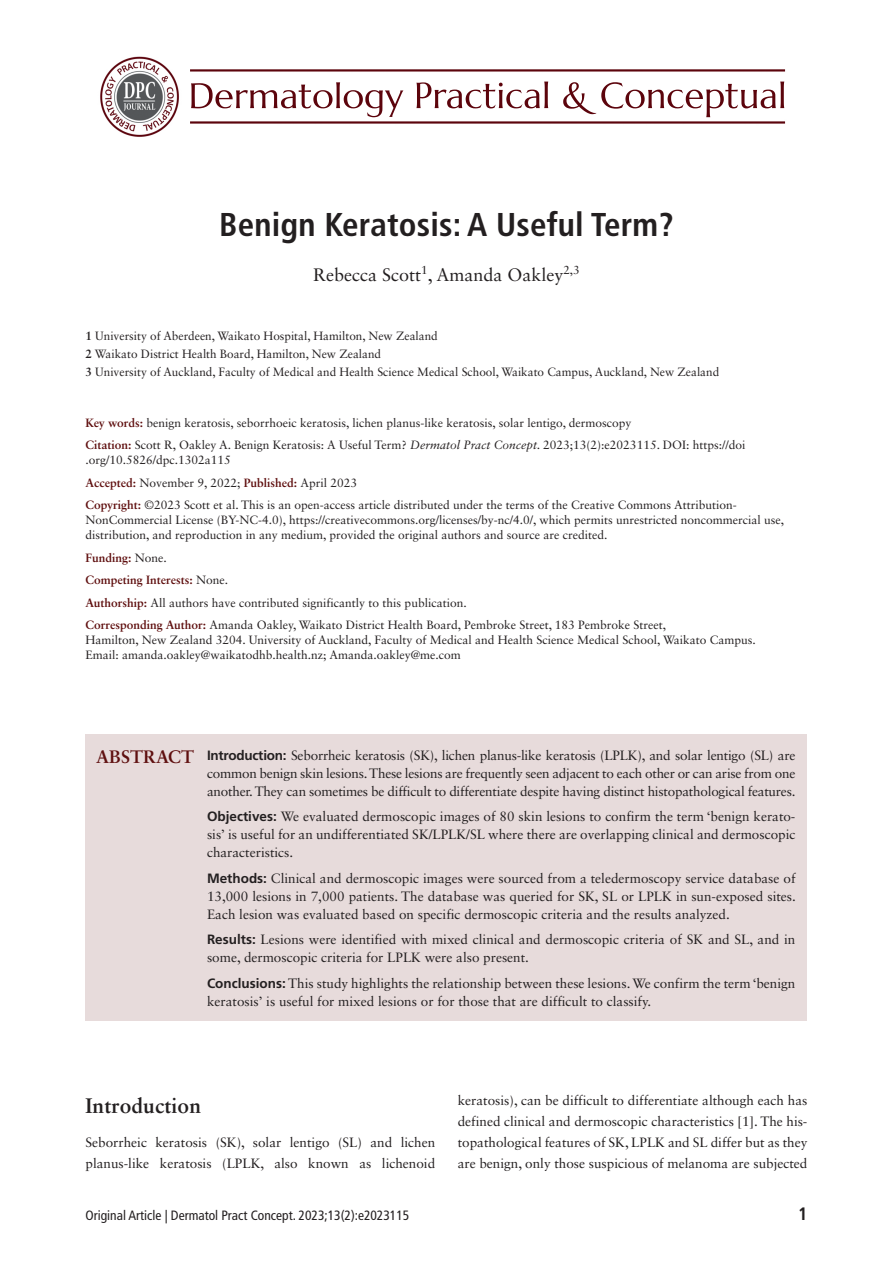
<style>
.page{position:relative;width:893px;height:1263px;background:#fff}
.page>*{position:absolute;margin:0;border:0;box-sizing:border-box;transform-origin:0 0}
.AT{font:700 condensed 33px "Frutiger LT Std";letter-spacing:.005em;color:#231f20}
.t1{font:700 21px "Sabon LT Std";letter-spacing:.005em;color:#231f20}
.AAU{font:18px "Sabon LT Std";color:#231f20}
.ABS_T{font:700 18px "Sabon LT Std";color:#5f0f0f}
.t2{font:700 condensed 18px "Frutiger LT Std";color:#231f20}
.ABS_TXL1{font:13.5px/18px "Sabon LT Std";color:#231f20;text-align:justify}
.TXL{font:13.5px/21px "Sabon LT Std";color:#231f20}
.t3{font:condensed 13.5px "Frutiger LT Std";color:#231f20}
.KW1{font:12px/15px "Sabon LT Std";color:#231f20}
.KW1_L{font:12px/15px "Sabon LT Std";color:#231f20}
.AAI{font:12px "Sabon LT Std";color:#231f20}
.KW{font:12px "Sabon LT Std";color:#231f20}
.KW1-2{font:700 12px "Sabon LT Std";color:#5f0f0f}
.s1{font-weight:700}
.s2{font-weight:700;color:#5f0f0f}
.s3{font-style:italic}
.s4{font-weight:400;color:#231f20}
.s5{font-family:"Frutiger LT Std";font-weight:700}
</style>
<div class="page">
<img style="left:100px;top:56px;width:686px;height:81px">
<img style="left:544px;top:82px;width:240px;height:32px">
<div style="left:86px;top:734px;width:721px;height:287px;background:#e7dbdb"></div>
<p class="AT" style="left:219px;top:205px;width:456px">Benign Keratosis: A Useful Term?</p>
<p class="AAU" style="left:313px;top:264px;width:268px">Rebecca Scott<sup>1</sup>, Amanda Oakley<sup>2,3</sup></p>
<p class="AAI" style="left:86px;top:328px;width:354px"><span class="s1">1</span> University of Aberdeen, Waikato Hospital, Hamilton, New Zealand</p>
<p class="AAI" style="left:86px;top:346px;width:297px"><span class="s1">2</span> Waikato District Health Board, Hamilton, New Zealand</p>
<p class="AAI" style="left:86px;top:364px;width:635px"><span class="s1">3</span> University of Auckland, Faculty of Medical and Health Science Medical School, Waikato Campus, Auckland, New Zealand</p>
<p class="KW" style="left:86px;top:415px;width:548px"><span class="s2">Key words:</span> benign keratosis, seborrhoeic keratosis, lichen planus-like keratosis, solar lentigo, dermoscopy</p>
<p class="KW1" style="left:86px;top:437px;width:662px"><span class="s2">Citation:</span> Scott R, Oakley A. Benign Keratosis: A Useful Term? <span class="s3">Dermatol Pract Concept.</span> 2023;13(2):e2023115. DOI: https://doi .org/10.5826/dpc.1302a115</p>
<p class="KW1" style="left:86px;top:475px;width:273px"><span class="s2">Accepted:</span> November 9, 2022; <span class="s2">Published:</span> April 2023</p>
<p class="KW1" style="left:86px;top:497px;width:700px"><span class="s2">Copyright:</span> ©2023 Scott et al. This is an open-access article distributed under the terms of the Creative Commons Attribution-<br>NonCommercial License (BY-NC-4.0), https://creativecommons.org/licenses/by-nc/4.0/, which permits unrestricted noncommercial use, distribution, and reproduction in any medium, provided the original authors and source are credited.</p>
<p class="KW1-2" style="left:86px;top:550px;width:83px">Funding: <span class="s4">None.</span></p>
<p class="KW1-2" style="left:86px;top:573px;width:144px">Competing Interests: <span class="s4">None.</span></p>
<p class="KW1" style="left:86px;top:595px;width:383px"><span class="s2">Authorship:</span> All authors have contributed significantly to this publication.</p>
<p class="KW1_L" style="left:86px;top:617px;width:672px"><span class="s2">Corresponding Author:</span> Amanda Oakley, Waikato District Health Board, Pembroke Street, 183 Pembroke Street,<br>Hamilton, New Zealand 3204. University of Auckland, Faculty of Medical and Health Science Medical School, Waikato Campus.<br>Email: amanda.oakley@waikatodhb.health.nz; Amanda.oakley@me.com</p>
<p class="ABS_T" style="left:96px;top:746px;width:100px">ABSTRACT</p>
<p class="ABS_TXL1" style="left:207px;top:746px;width:590px"><span class="s5">Introduction:</span> Seborrheic keratosis (SK), lichen planus-like keratosis (LPLK), and solar lentigo (SL) are common benign skin lesions. These lesions are frequently seen adjacent to each other or can arise from one another. They can sometimes be difficult to differentiate despite having distinct histopathological features.</p>
<p class="ABS_TXL1" style="left:207px;top:807px;width:590px"><span class="s5">Objectives:</span> We evaluated dermoscopic images of 80 skin lesions to confirm the term ‘benign kerato&shy;sis’ is useful for an undifferentiated SK/LPLK/SL where there are overlapping clinical and dermoscopic characteristics.</p>
<p class="ABS_TXL1" style="left:207px;top:869px;width:590px"><span class="s5">Methods:</span> Clinical and dermoscopic images were sourced from a teledermoscopy service database of 13,000 lesions in 7,000 patients. The database was queried for SK, SL or LPLK in sun-exposed sites.<br>Each lesion was evaluated based on specific dermoscopic criteria and the results analyzed.</p>
<p class="ABS_TXL1" style="left:207px;top:930px;width:590px"><span class="s5">Results:</span> Lesions were identified with mixed clinical and dermoscopic criteria of SK and SL, and in some, dermoscopic criteria for LPLK were also present.</p>
<p class="ABS_TXL1" style="left:207px;top:974px;width:590px"><span class="s5">Conclusions:</span> This study highlights the relationship between these lesions. We confirm the term ‘benign keratosis’ is useful for mixed lesions or for those that are difficult to classify.</p>
<h1 class="t1" style="left:86px;top:1092px;width:117px">Introduction</h1>
<p class="TXL" style="left:86px;top:1132px;width:351px">Seborrheic keratosis (SK), solar lentigo (SL) and lichen planus-like keratosis (LPLK, also known as lichenoid</p>
<p class="TXL" style="left:458px;top:1090px;width:351px;text-align:justify">keratosis), can be difficult to differentiate although each has defined clinical and dermoscopic characteristics [1]. The his&shy;topathological features of SK, LPLK and SL differ but as they are benign, only those suspicious of melanoma are subjected</p>
<p class="t3" style="left:86px;top:1208px;width:325px">Original Article | Dermatol Pract Concept. 2023;13(2):e2023115</p>
<h3 class="t2" style="left:798px;top:1203px;width:11px">1</h3>
</div>
